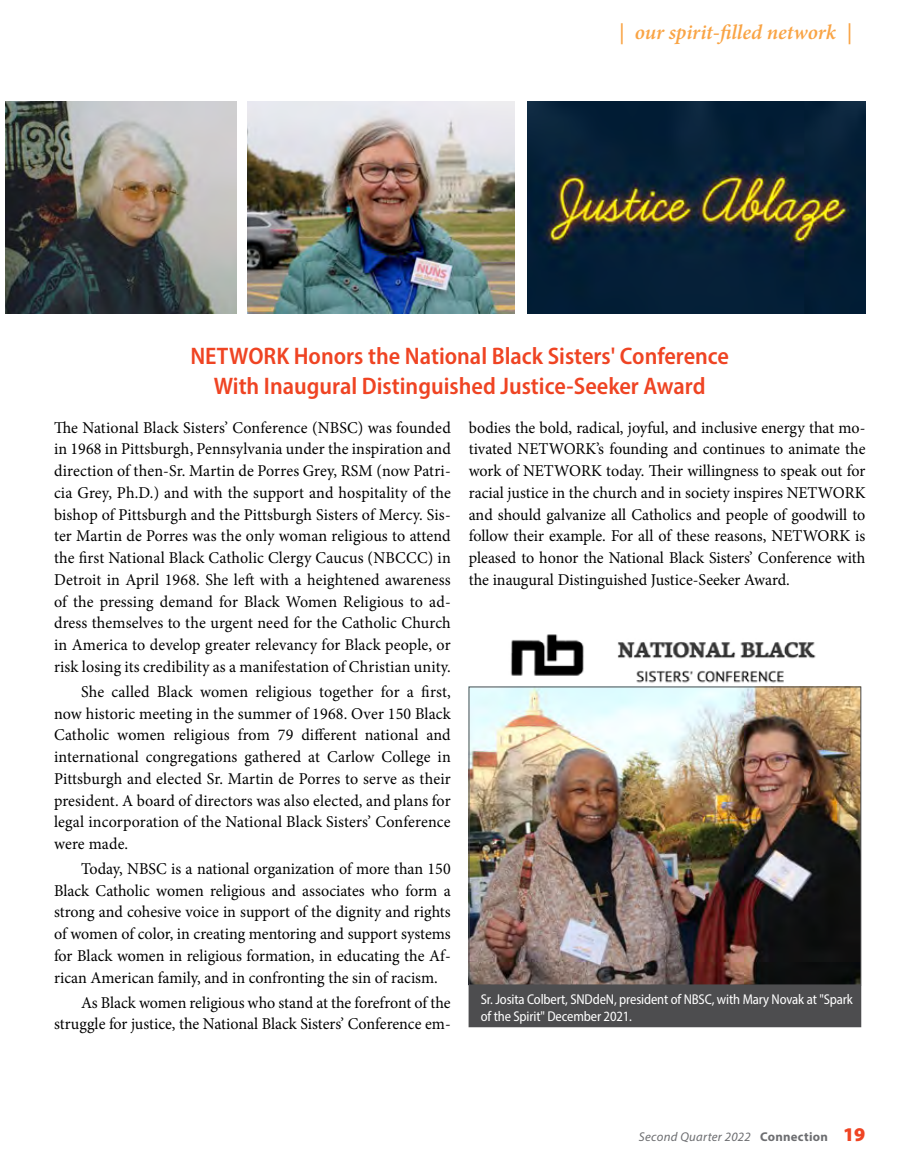
<style>
.page{position:relative;width:906px;height:1176px;background:#fff}
.page>*{position:absolute;margin:0;border:0;box-sizing:border-box;transform-origin:0 0}
.t1{font:600 semi-condensed 24px/30px "Myriad Pro";color:#ef4423;text-align:center}
.t2{font:italic 600 21px "Minion Pro";letter-spacing:-.005em;color:#f9a445}
.t3{font:16.5px/21.8px "Minion Pro";color:#000;text-align:justify}
.t4{font:semi-condensed 14.25px/17.4px "Myriad Pro";letter-spacing:-.01em;color:#fff}
.t5{font:italic 12.75px "Myriad Pro";letter-spacing:.02em;color:#6d6e71}
.s1{font-weight:700;font-style:normal}
.s2{font-weight:900;font-style:normal;font-size:19.5px;color:#ef4423}
</style>
<div class="page">
<img style="left:248px;top:101px;width:266px;height:212px">
<img style="left:5px;top:101px;width:231px;height:212px">
<img style="left:510px;top:634px;width:306px;height:49px">
<img style="left:470px;top:688px;width:388px;height:294px">
<div style="left:468px;top:686px;width:392px;height:298px;border:1px solid #4d4d4f"></div>
<div style="left:469px;top:985px;width:391px;height:41px;background:#4d4d4f"></div>
<div style="left:468px;top:984px;width:392px;height:42px;border:1px solid #4d4d4f"></div>
<img style="left:527px;top:101px;width:338px;height:212px">
<p class="t2" style="left:618px;top:18px;width:234px">| our spirit-filled network |</p>
<h1 class="t1" style="left:190px;top:340px;width:540px">NETWORK Honors the National Black Sisters' Conference<br>With Inaugural Distinguished Justice-Seeker Award</h1>
<p class="t3" style="left:54px;top:416px;width:398px">The National Black Sisters’ Conference (NBSC) was founded in 1968 in Pittsburgh, Pennsylvania under the inspiration and direction of then-Sr. Martin de Porres Grey, RSM (now Patri&shy;cia Grey, Ph.D.) and with the support and hospitality of the bishop of Pittsburgh and the Pittsburgh Sisters of Mercy. Sis&shy;ter Martin de Porres was the only woman religious to attend the first National Black Catholic Clergy Caucus (NBCCC) in Detroit in April 1968. She left with a heightened awareness of the pressing demand for Black Women Religious to ad&shy;dress themselves to the urgent need for the Catholic Church in America to develop greater relevancy for Black people, or risk losing its credibility as a manifestation of Christian unity.</p>
<p class="t3" style="left:54px;top:680px;width:398px;text-indent:27px">She called Black women religious together for a first, now historic meeting in the summer of 1968. Over 150 Black Catholic women religious from 79 different national and international congregations gathered at Carlow College in Pittsburgh and elected Sr. Martin de Porres to serve as their president. A board of directors was also elected, and plans for legal incorporation of the National Black Sisters’ Conference were made.</p>
<p class="t3" style="left:54px;top:857px;width:398px;text-indent:27px">Today, NBSC is a national organization of more than 150<br>Black Catholic women religious and associates who form a strong and cohesive voice in support of the dignity and rights of women of color, in creating mentoring and support systems for Black women in religious formation, in educating the Af&shy;rican American family, and in confronting the sin of racism.</p>
<p class="t3" style="left:54px;top:991px;width:398px;text-align:right">As Black women religious who stand at the forefront of the struggle for justice, the National Black Sisters’ Conference em-</p>
<p class="t3" style="left:468px;top:416px;width:398px">bodies the bold, radical, joyful, and inclusive energy that mo&shy;tivated NETWORK’s founding and continues to animate the work of NETWORK today. Their willingness to speak out for racial justice in the church and in society inspires NETWORK and should galvanize all Catholics and people of goodwill to follow their example. For all of these reasons, NETWORK is pleased to honor the National Black Sisters’ Conference with the inaugural Distinguished Justice-Seeker Award.</p>
<p class="t4" style="left:480px;top:990px;width:373px">Sr. Josita Colbert, SNDdeN, president of NBSC, with Mary Novak at "Spark of the Spirit" December 2021.</p>
<p class="t5" style="left:638px;top:1128px;width:228px">Second Quarter 2022 <span class="s1">Connection</span> <span class="s2">19</span></p>
</div>
